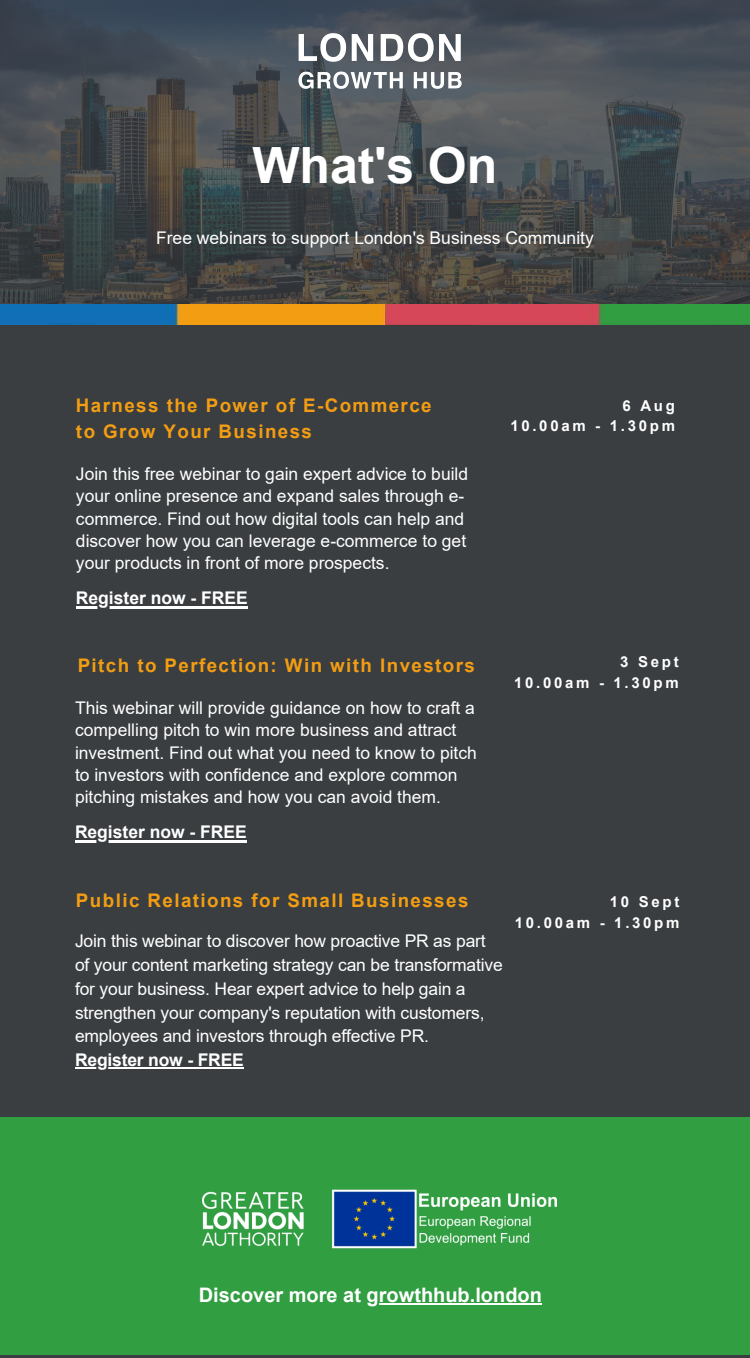
<style>
.page{position:relative;width:750px;height:1358px;background:#3a3e41}
.page>*{position:absolute;margin:0;border:0;box-sizing:border-box;transform-origin:0 0}
.t1{font:700 50px "Arial";color:#fff}
.t2{font:700 20px "Arial";color:#fff}
.t3{font:700 18.75px/26.1px "Arial";letter-spacing:.075em;color:#f39d12}
.t4{font:17.5px/22.2px "Arial";color:#fff}
.t5{font:700 17.5px "Arial";color:#fff}
.t6{font:700 15px/20.5px "Arial";letter-spacing:.18em;color:#fff;text-align:right}
</style>
<div class="page">
<svg style="left:0;top:0;width:750px;height:304px"></svg>
<img style="left:269px;top:0;width:221px;height:137px">
<div style="left:0;top:1117px;width:750px;height:237px;background:#319e41"></div>
<img style="left:0;top:304px;width:750px;height:20px">
<img style="left:203px;top:1189px;width:353px;height:60px">
<hr style="left:75px;top:840px;width:172px;height:2px;background:#fff">
<hr style="left:76px;top:606px;width:172px;height:3px;background:#fff">
<hr style="left:75px;top:1067px;width:169px;height:1px;background:#fff">
<hr style="left:367px;top:1303px;width:175px;height:2px;background:#fff">
<h1 class="t1" style="left:252px;top:138px;width:246px">What's On</h1>
<p class="t4" style="left:156px;top:226px;width:439px">Free webinars to support London's Business Community</p>
<p class="t3" style="left:76px;top:392px;width:357px">Harness the Power of E-Commerce to Grow Your Business</p>
<p class="t6" style="left:510px;top:395px;width:166px">6 Aug<br>10.00am - 1.30pm</p>
<p class="t4" style="left:76px;top:463px;width:394px">Join this free webinar to gain expert advice to build your online presence and expand sales through e&shy;commerce. Find out how digital tools can help and discover how you can leverage e-commerce to get your products in front of more prospects.</p>
<p class="t5" style="left:76px;top:588px;width:173px">Register now - FREE</p>
<p class="t3" style="left:78px;top:652px;width:399px">Pitch to Perfection: Win with Investors</p>
<p class="t6" style="left:514px;top:652px;width:166px">3 Sept<br>10.00am - 1.30pm</p>
<p class="t4" style="left:75px;top:697px;width:403px">This webinar will provide guidance on how to craft a compelling pitch to win more business and attract investment. Find out what you need to know to pitch to investors with confidence and explore common pitching mistakes and how you can avoid them.</p>
<p class="t5" style="left:75px;top:822px;width:173px">Register now - FREE</p>
<p class="t3" style="left:76px;top:887px;width:394px">Public Relations for Small Businesses</p>
<p class="t6" style="left:515px;top:892px;width:166px">10 Sept<br>10.00am - 1.30pm</p>
<p class="t4" style="left:75px;top:929px;width:429px;line-height:23.9px">Join this webinar to discover how proactive PR as part of your content marketing strategy can be transformative for your business. Hear expert advice to help gain a strengthen your company's reputation with customers, employees and investors through effective PR.</p>
<p class="t5" style="left:75px;top:1050px;width:170px">Register now - FREE</p>
<p class="t2" style="left:199px;top:1283px;width:345px">Discover more at growthhub.london</p>
</div>
